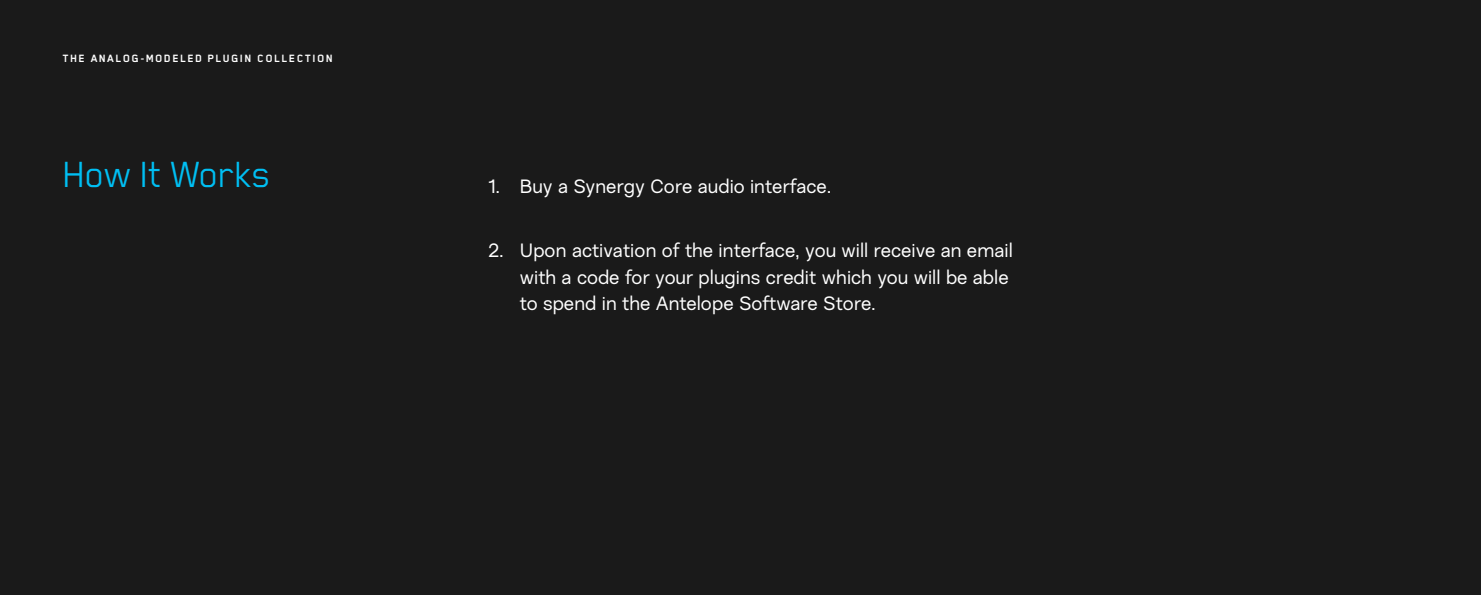
<style>
.page{position:relative;width:1481px;height:595px;background:#fff}
.page>*{position:absolute;margin:0;border:0;box-sizing:border-box;transform-origin:0 0}
.t1{font:42px "Blender Pro";letter-spacing:-.02em;color:#00bff3}
.t2{font:19.25px/26.2px "Nurom";color:#fff}
.t3{font:700 12.25px "Blender Pro";letter-spacing:.12em;color:#fff}
</style>
<div class="page">
<div style="left:0;top:0;width:1480px;height:595px;background:#1a1a1a"></div>
<p class="t3" style="left:63px;top:52px;width:272px">THE ANALOG-MODELED PLUGIN COLLECTION</p>
<h1 class="t1" style="left:63px;top:152px;width:210px">How It Works</h1>
<p class="t2" style="left:488px;top:173px;width:344px">1. Buy a Synergy Core audio interface.</p>
<p class="t2" style="left:520px;top:237px;width:494px;text-indent:-31px">2. Upon activation of the interface, you will receive an email with a code for your plugins credit which you will be able to spend in the Antelope Software Store.</p>
</div>
